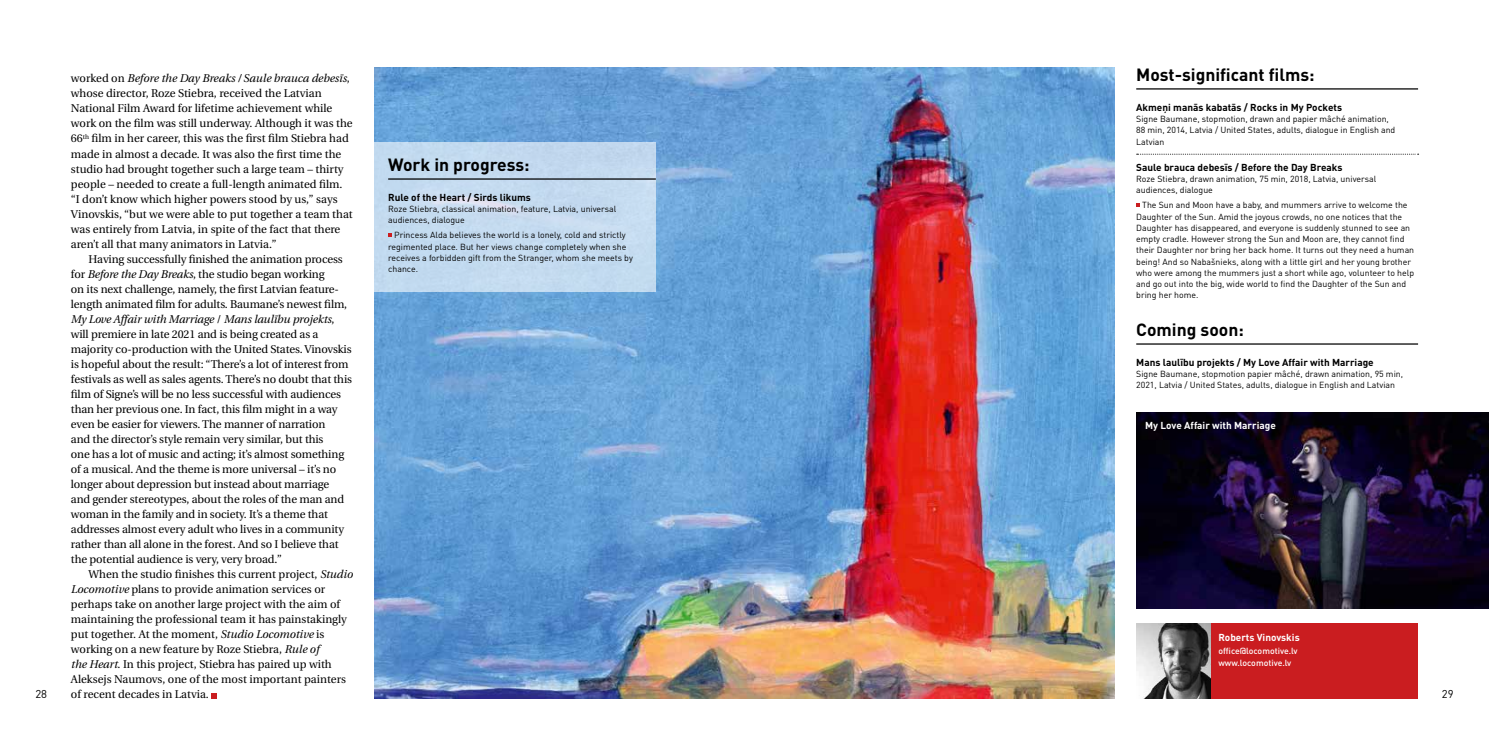
<style>
.page{position:relative;width:1489px;height:745px;background:#fff}
.page>*{position:absolute;margin:0;border:0;box-sizing:border-box;transform-origin:0 0}
.t1{font:700 17.5px "DIN Pro";color:#000}
.t2{font:11.25px/15px "Utopia CE";letter-spacing:-.01em;color:#000}
.t3{font:11.25px "DIN Pro";color:#000}
.t4{font:700 10px "DIN Pro";color:#000}
.t5{font:700 10px "DIN Pro";color:#fff}
.t6{font:8.75px/11.2px "DIN Pro";color:#000}
.t7{font:500 8.75px/11.2px "DIN Pro";color:#fff}
.s1{font-style:italic}
</style>
<div class="page">
<hr style="left:1136px;top:88px;width:281px;height:1px;background:#000">
<svg style="left:1136px;top:154px;width:282px;height:1px"></svg>
<svg style="left:1136px;top:203px;width:3px;height:4px"></svg>
<hr style="left:1136px;top:343px;width:281px;height:1px;background:#000">
<img style="left:1136px;top:623px;width:75px;height:74px">
<div style="left:1211px;top:622px;width:206px;height:75px;background:#ca1d20"></div>
<img style="left:1136px;top:412px;width:352px;height:195px">
<img style="left:374px;top:67px;width:740px;height:630px">
<svg style="left:211px;top:693px;width:6px;height:4px"></svg>
<div style="left:368px;top:142px;width:288px;height:149px;background:#c3dbf0"></div>
<hr style="left:388px;top:178px;width:268px;height:1px;background:#000">
<svg style="left:388px;top:233px;width:4px;height:4px"></svg>
<h1 class="t1" style="left:1136px;top:62px;width:180px">Most-significant films:</h1>
<p class="t4" style="left:1136px;top:100px;width:207px">Akmeņi manās kabatās / Rocks in My Pockets</p>
<p class="t6" style="left:1136px;top:113px;width:261px">Signe Baumane, stopmotion, drawn and papier mâché animation,<br>88 min, 2014, Latvia / United States, adults, dialogue in English and<br>Latvian</p>
<p class="t4" style="left:1136px;top:160px;width:208px">Saule brauca debesīs / Before the Day Breaks</p>
<p class="t6" style="left:1136px;top:173px;width:241px">Roze Stiebra, drawn animation, 75 min, 2018, Latvia, universal audiences, dialogue</p>
<p class="t6" style="left:1136px;top:199px;width:279px;text-indent:6px">The Sun and Moon have a baby, and mummers arrive to welcome the Daughter of the Sun. Amid the joyous crowds, no one notices that the Daughter has disappeared, and everyone is suddenly stunned to see an empty cradle. However strong the Sun and Moon are, they cannot find their Daughter nor bring her back home. It turns out they need a human being! And so Nabašnieks, along with a little girl and her young brother who were among the mummers just a short while ago, volunteer to help and go out into the big, wide world to find the Daughter of the Sun and bring her home.</p>
<h1 class="t1" style="left:1136px;top:317px;width:109px">Coming soon:</h1>
<p class="t4" style="left:1136px;top:355px;width:239px">Mans laulību projekts / My Love Affair with Marriage</p>
<p class="t6" style="left:1136px;top:368px;width:268px">Signe Baumane, stopmotion papier mâché, drawn animation, 95 min,<br>2021, Latvia / United States, adults, dialogue in English and Latvian</p>
<p class="t2" style="left:71px;top:71px;width:283px">worked on <span class="s1">Before the Day Breaks / Saule brauca debesīs</span>, whose director, Roze Stiebra, received the Latvian National Film Award for lifetime achievement while work on the film was still underway. Although it was the 66<sup>th</sup> film in her career, this was the first film Stiebra had made in almost a decade. It was also the first time the studio had brought together such a large team – thirty people – needed to create a full-length animated film. “I don’t know which higher powers stood by us,” says Vinovskis, “but we were able to put together a team that was entirely from Latvia, in spite of the fact that there aren’t all that many animators in Latvia.”</p>
<p class="t2" style="left:71px;top:251px;width:283px;text-indent:18px">Having successfully finished the animation process for <span class="s1">Before the Day Breaks</span>, the studio began working<br>on its next challenge, namely, the first Latvian feature&shy;length animated film for adults. Baumane’s newest film, <span class="s1">My Love Affair with Marriage</span> / <span class="s1">Mans laulību projekts</span>, will premiere in late 2021 and is being created as a majority co-production with the United States. Vinovskis is hopeful about the result: “There’s a lot of interest from festivals as well as sales agents. There’s no doubt that this film of Signe’s will be no less successful with audiences than her previous one. In fact, this film might in a way even be easier for viewers. The manner of narration<br>and the director’s style remain very similar, but this<br>one has a lot of music and acting; it’s almost something of a musical. And the theme is more universal – it’s no longer about depression but instead about marriage<br>and gender stereotypes, about the roles of the man and woman in the family and in society. It’s a theme that addresses almost every adult who lives in a community rather than all alone in the forest. And so I believe that the potential audience is very, very broad.”</p>
<p class="t2" style="left:71px;top:566px;width:283px;text-indent:18px">When the studio finishes this current project, <span class="s1">Studio Locomotive</span> plans to provide animation services or perhaps take on another large project with the aim of maintaining the professional team it has painstakingly put together. At the moment, <span class="s1">Studio Locomotive</span> is working on a new feature by Roze Stiebra, <span class="s1">Rule of<br>the Heart</span>. In this project, Stiebra has paired up with Aleksejs Naumovs, one of the most important painters of recent decades in Latvia.</p>
<h1 class="t1" style="left:388px;top:152px;width:143px">Work in progress:</h1>
<p class="t4" style="left:388px;top:190px;width:144px">Rule of the Heart / Sirds likums</p>
<p class="t6" style="left:388px;top:203px;width:230px">Roze Stiebra, classical animation, feature, Latvia, universal audiences, dialogue</p>
<p class="t6" style="left:388px;top:229px;width:246px;text-indent:6px">Princess Alda believes the world is a lonely, cold and strictly regimented place. But her views change completely when she receives a forbidden gift from the Stranger, whom she meets by chance.</p>
<p class="t5" style="left:1144px;top:418px;width:132px">My Love Affair with Marriage</p>
<p class="t5" style="left:1218px;top:630px;width:83px">Roberts Vinovskis</p>
<p class="t7" style="left:1218px;top:644px;width:81px">office@locomotive.lv www.locomotive.lv</p>
<p class="t3" style="left:35px;top:686px;width:13px">28</p>
<p class="t3" style="left:1441px;top:686px;width:13px">29</p>
</div>
